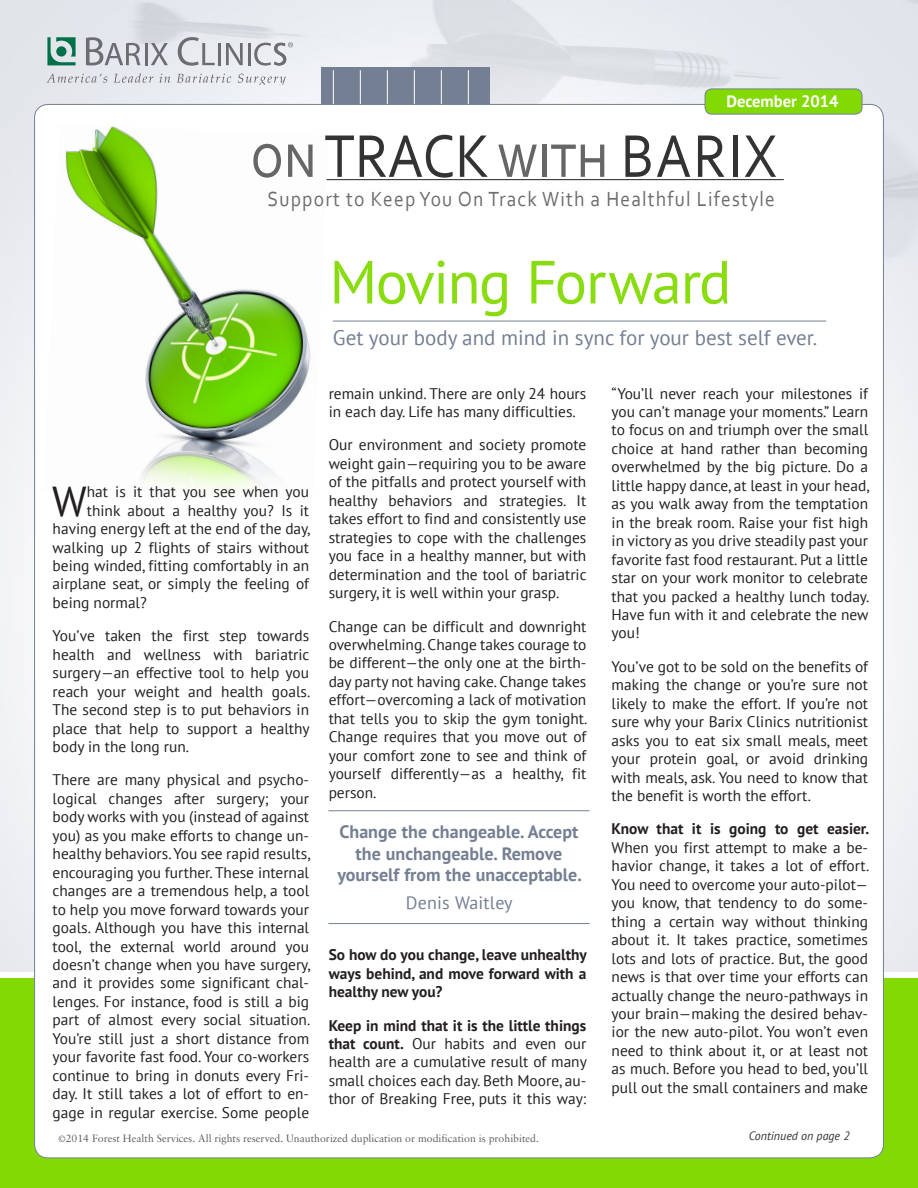
<style>
.page{position:relative;width:918px;height:1188px;background:#fff}
.page>*{position:absolute;margin:0;border:0;box-sizing:border-box;transform-origin:0 0}
.t1{font:63.3px "Corbel";color:#333;scale:.88 1}
.Body_Text{font:60.75px "PT Sans";letter-spacing:-.03em;color:#89dc0f}
.Body_Text_PT_Sans{font:41.7px "PT Sans";color:#231f20}
.t2{font:21.45px "Corbel";letter-spacing:.06em;color:#6c6d70;scale:.91 1}
.Body_Text_PT_Sans-2{font:21px "PT Sans";color:#747f93}
.quotes{font:700 18px/21.6px "PT Sans";color:#747f93;text-align:center}
.quotes-2{font:18px "PT Sans";letter-spacing:.01em;color:#747f93}
.t3{font:700 16.5px "PT Sans";color:#fff}
.Body_Text_PT_Sans-3{font:15.3px/18.5px "PT Sans";color:#231f20;text-align:justify}
.Body_Text_PT_Sans-4{font:700 15.3px/18.5px "PT Sans";color:#231f20;text-align:justify}
.t4{font:italic 12px "PT Sans";color:#333}
.t5{font:10.5px "Sabon";color:#5f5f62}
.s1{color:#666}
.s2{font-weight:700}
.s3{font-size:9px}
</style>
<div class="page">
<div style="left:0;top:978px;width:918px;height:210px;background:#83da02"></div>
<div style="left:322px;top:67px;width:168px;height:120px;background:#747f93"></div>
<hr style="left:441px;top:70px;width:1px;height:1068px;background:#fff">
<hr style="left:414px;top:70px;width:1px;height:1068px;background:#fff">
<hr style="left:387px;top:70px;width:1px;height:1068px;background:#fff">
<hr style="left:360px;top:70px;width:1px;height:1068px;background:#fff">
<hr style="left:333px;top:70px;width:1px;height:1068px;background:#fff">
<hr style="left:468px;top:70px;width:1px;height:1068px;background:#fff">
<div style="left:35px;top:104px;width:848px;height:1054px;background:#fff;border-radius:14px"></div>
<hr style="left:328px;top:810px;width:262px;height:1px;background:#747f93">
<hr style="left:328px;top:923px;width:262px;height:1px;background:#747f93">
<svg style="left:47px;top:37px;width:29px;height:28px"></svg>
<div style="left:56px;top:46px;width:11px;height:11px;background:#007049;border-radius:50%"></div>
<svg style="left:47px;top:74px;width:60px;height:9px"></svg>
<svg style="left:114px;top:73px;width:39px;height:10px"></svg>
<svg style="left:159px;top:74px;width:11px;height:9px"></svg>
<svg style="left:177px;top:74px;width:54px;height:9px"></svg>
<svg style="left:238px;top:74px;width:48px;height:11px"></svg>
<svg style="left:86px;top:37px;width:54px;height:28px;background:#b8bac0"></svg>
<hr style="left:145px;top:43px;width:2px;height:22px;background:#6c6d70">
<svg style="left:151px;top:43px;width:17px;height:22px"></svg>
<svg style="left:178px;top:37px;width:37px;height:29px"></svg>
<hr style="left:218px;top:43px;width:3px;height:22px;background:#6c6d70">
<svg style="left:226px;top:43px;width:17px;height:22px"></svg>
<hr style="left:248px;top:43px;width:3px;height:22px;background:#6c6d70">
<svg style="left:254px;top:42px;width:39px;height:24px"></svg>
<div style="left:705px;top:89px;width:157px;height:25px;background:#83da02;border-radius:7px"></div>
<div style="left:705px;top:89px;width:157px;height:25px;border:1px solid #747f93;border-radius:7px"></div>
<hr style="left:252px;top:179px;width:532px;height:1px;background:#231f20">
<hr style="left:333px;top:321px;width:493px;height:1px;background:#747f93">
<img style="left:65px;top:126px;width:264px;height:365px">
<p class="t3" style="left:726px;top:90px;width:114px">December 2014</p>
<p class="t1" style="left:251px;top:117px;width:599px"><span class="s1">on</span> TRACK <span class="s1">with</span> BARIX</p>
<p class="t2" style="left:268px;top:186px;width:559px">Support to Keep You On Track With a Healthful Lifestyle</p>
<p class="Body_Text" style="left:329px;top:243px;width:404px">Moving Forward</p>
<p class="Body_Text_PT_Sans" style="left:52px;top:474px;width:36px">W</p>
<p class="Body_Text_PT_Sans-3" style="left:87px;top:482px;width:224px">hat is it that you see when you</p>
<p class="Body_Text_PT_Sans-3" style="left:87px;top:501px;width:224px">think about a healthy you? Is it</p>
<p class="Body_Text_PT_Sans-3" style="left:53px;top:519px;width:259px">having energy left at the end of the day,</p>
<p class="Body_Text_PT_Sans-3" style="left:53px;top:538px;width:258px">walking up 2 flights of stairs without</p>
<p class="Body_Text_PT_Sans-3" style="left:53px;top:556px;width:258px">being winded, fitting comfortably in an</p>
<p class="Body_Text_PT_Sans-3" style="left:53px;top:574px;width:258px">airplane seat, or simply the feeling of</p>
<p class="Body_Text_PT_Sans-3" style="left:53px;top:593px;width:96px">being normal?</p>
<p class="Body_Text_PT_Sans-3" style="left:53px;top:626px;width:259px">You’ve taken the first step towards health and wellness with bariatric surgery—an effective tool to help you reach your weight and health goals.<br>The second step is to put behaviors in place that help to support a healthy body in the long run.</p>
<p class="Body_Text_PT_Sans-3" style="left:53px;top:771px;width:259px">There are many physical and psycho&shy;logical changes after surgery; your body works with you (instead of against you) as you make efforts to change un&shy;healthy behaviors. You see rapid results, encouraging you further. These internal changes are a tremendous help, a tool to help you move forward towards your goals. Although you have this internal tool, the external world around you doesn’t change when you have surgery, and it provides some significant chal&shy;lenges. For instance, food is still a big part of almost every social situation.<br>You’re still just a short distance from your favorite fast food. Your co-workers continue to bring in donuts every Fri&shy;day. It still takes a lot of effort to en&shy;gage in regular exercise. Some people</p>
<p class="Body_Text_PT_Sans-2" style="left:333px;top:324px;width:486px">Get your body and mind in sync for your best self ever.</p>
<p class="Body_Text_PT_Sans-3" style="left:329px;top:384px;width:259px">remain unkind. There are only 24 hours in each day. Life has many difficulties.</p>
<p class="Body_Text_PT_Sans-3" style="left:329px;top:436px;width:260px">Our environment and society promote weight gain—requiring you to be aware of the pitfalls and protect yourself with healthy behaviors and strategies. It takes effort to find and consistently use strategies to cope with the challenges you face in a healthy manner, but with determination and the tool of bariatric surgery, it is well within your grasp.</p>
<p class="Body_Text_PT_Sans-3" style="left:329px;top:617px;width:260px">Change can be difficult and downright overwhelming. Change takes courage to be different—the only one at the birth&shy;day party not having cake. Change takes effort—overcoming a lack of motivation that tells you to skip the gym tonight.<br>Change requires that you move out of your comfort zone to see and think of yourself differently—as a healthy, fit person.</p>
<p class="quotes" style="left:337px;top:821px;width:246px">Change the changeable. Accept the unchangeable. Remove yourself from the unacceptable.</p>
<p class="quotes-2" style="left:406px;top:891px;width:108px">Denis Waitley</p>
<p class="Body_Text_PT_Sans-4" style="left:329px;top:945px;width:260px">So how do you change, leave unhealthy ways behind, and move forward with a healthy new you?</p>
<p class="Body_Text_PT_Sans-3" style="left:329px;top:1016px;width:260px"><span class="s2">Keep in mind that it is the little things that count.</span> Our habits and even our health are a cumulative result of many small choices each day. Beth Moore, au&shy;thor of Breaking Free, puts it this way:</p>
<p class="Body_Text_PT_Sans-3" style="left:612px;top:384px;width:259px">“You’ll never reach your milestones if you can’t manage your moments.” Learn to focus on and triumph over the small choice at hand rather than becoming overwhelmed by the big picture. Do a little happy dance, at least in your head, as you walk away from the temptation in the break room. Raise your fist high in victory as you drive steadily past your favorite fast food restaurant. Put a little star on your work monitor to celebrate that you packed a healthy lunch today.<br>Have fun with it and celebrate the new you!</p>
<p class="Body_Text_PT_Sans-3" style="left:612px;top:657px;width:258px">You’ve got to be sold on the benefits of making the change or you’re sure not likely to make the effort. If you’re not sure why your Barix Clinics nutritionist asks you to eat six small meals, meet your protein goal, or avoid drinking with meals, ask. You need to know that the benefit is worth the effort.</p>
<p class="Body_Text_PT_Sans-3" style="left:612px;top:820px;width:259px"><span class="s2">Know that it is going to get easier.<br></span>When you first attempt to make a be&shy;havior change, it takes a lot of effort.<br>You need to overcome your auto-pilot— you know, that tendency to do some&shy;thing a certain way without thinking about it. It takes practice, sometimes lots and lots of practice. But, the good news is that over time your efforts can actually change the neuro-pathways in your brain—making the desired behav&shy;ior the new auto-pilot. You won’t even need to think about it, or at least not as much. Before you head to bed, you’ll pull out the small containers and make</p>
<p class="t5" style="left:59px;top:1133px;width:482px"><span class="s3">©</span>2014 Forest Health Services. All rights reserved. Unauthorized duplication or modification is prohibited.</p>
<p class="t4" style="left:749px;top:1128px;width:102px">Continued on page 2</p>
</div>
